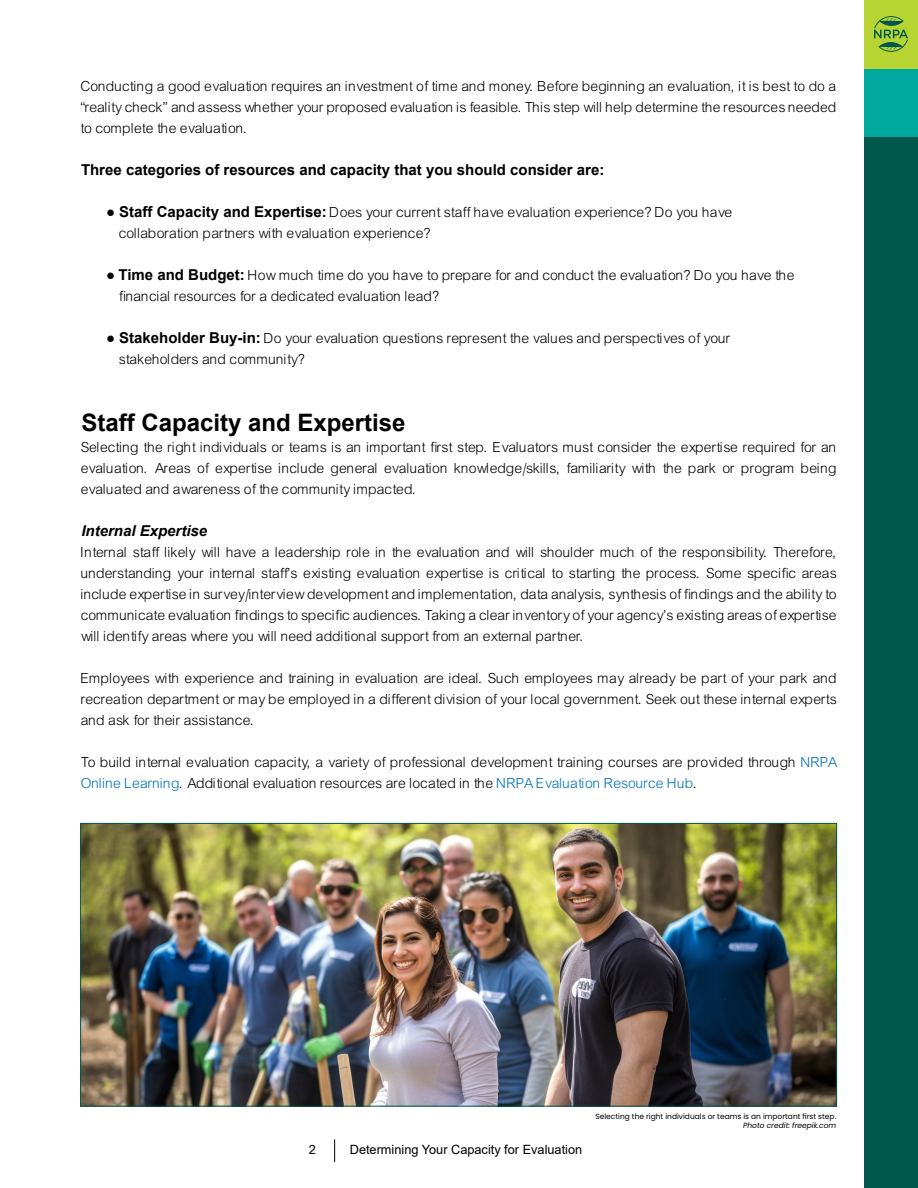
<style>
.page{position:relative;width:918px;height:1188px;background:#fff}
.page>*{position:absolute;margin:0;border:0;box-sizing:border-box;transform-origin:0 0}
.t1{font:700 24px "Arial";color:#000}
.t2{font:15px/21px "Arial Lgt";color:#000;text-align:justify}
.t3{font:700 15px "Arial";color:#000}
.t4{font:italic 700 15px "Arial";color:#000}
.t5{font:12.75px "Arial";color:#000}
.t6{font:7.5px "Poppins";color:#000}
.t7{font:italic 7.5px "Poppins";color:#000}
.s1{font-family:"Arial"}
.s2{font-family:"Arial";font-weight:700}
.s3{color:#0072bc}
</style>
<div class="page">
<div style="left:864px;top:136px;width:54px;height:1052px;background:#00584d"></div>
<div style="left:864px;top:68px;width:54px;height:68px;background:#00a99e"></div>
<div style="left:864px;top:0;width:54px;height:68px;background:#b7d433"></div>
<svg style="left:874px;top:16px;width:34px;height:36px"></svg>
<img style="left:82px;top:825px;width:753px;height:280px">
<svg style="left:334px;top:1139px;width:1px;height:23px"></svg>
<p class="t2" style="left:81px;top:76px;width:758px">Conducting a good evaluation requires an investment of time and money. Before beginning an evaluation, it is best to do a “reality check” and assess whether your proposed evaluation is feasible. This step will help determine the resources needed to complete the evaluation.</p>
<p class="t3" style="left:81px;top:161px;width:525px">Three categories of resources and capacity that you should consider are:</p>
<p class="t2" style="left:119px;top:202px;width:615px;text-indent:-13px"><span class="s1">●</span> <span class="s2">Staff Capacity and Expertise:</span> Does your current staff have evaluation experience? Do you have collaboration partners with evaluation experience?</p>
<p class="t2" style="left:119px;top:265px;width:677px;text-indent:-13px"><span class="s1">●</span> <span class="s2">Time and Budget:</span> How much time do you have to prepare for and conduct the evaluation? Do you have the financial resources for a dedicated evaluation lead?</p>
<p class="t2" style="left:119px;top:328px;width:613px;text-indent:-13px"><span class="s1">●</span> <span class="s2">Stakeholder Buy-in:</span> Do your evaluation questions represent the values and perspectives of your stakeholders and community?</p>
<h1 class="t1" style="left:81px;top:408px;width:326px">Staff Capacity and Expertise</h1>
<p class="t2" style="left:81px;top:437px;width:758px">Selecting the right individuals or teams is an important first step. Evaluators must consider the expertise required for an evaluation. Areas of expertise include general evaluation knowledge/skills, familiarity with the park or program being evaluated and awareness of the community impacted.</p>
<p class="t4" style="left:81px;top:521px;width:127px">Internal Expertise</p>
<p class="t2" style="left:81px;top:542px;width:758px">Internal staff likely will have a leadership role in the evaluation and will shoulder much of the responsibility. Therefore, understanding your internal staff’s existing evaluation expertise is critical to starting the process. Some specific areas include expertise in survey/interview development and implementation, data analysis, synthesis of findings and the ability to communicate evaluation findings to specific audiences. Taking a clear inventory of your agency’s existing areas of expertise will identify areas where you will need additional support from an external partner.</p>
<p class="t2" style="left:81px;top:668px;width:758px">Employees with experience and training in evaluation are ideal. Such employees may already be part of your park and recreation department or may be employed in a different division of your local government. Seek out these internal experts and ask for their assistance.</p>
<p class="t2" style="left:81px;top:752px;width:758px">To build internal evaluation capacity, a variety of professional development training courses are provided through <span class="s3">NRPA<br>Online Learning</span>. Additional evaluation resources are located in the <span class="s3">NRPA Evaluation Resource Hub</span>.</p>
<p class="t5" style="left:309px;top:1141px;width:9px">2</p>
<p class="t5" style="left:350px;top:1141px;width:234px">Determining Your Capacity for Evaluation</p>
<p class="t6" style="left:595px;top:1112px;width:242px">Selecting the right individuals or teams is an important first step.</p>
<p class="t7" style="left:743px;top:1121px;width:95px">Photo credit: freepik.com</p>
</div>
